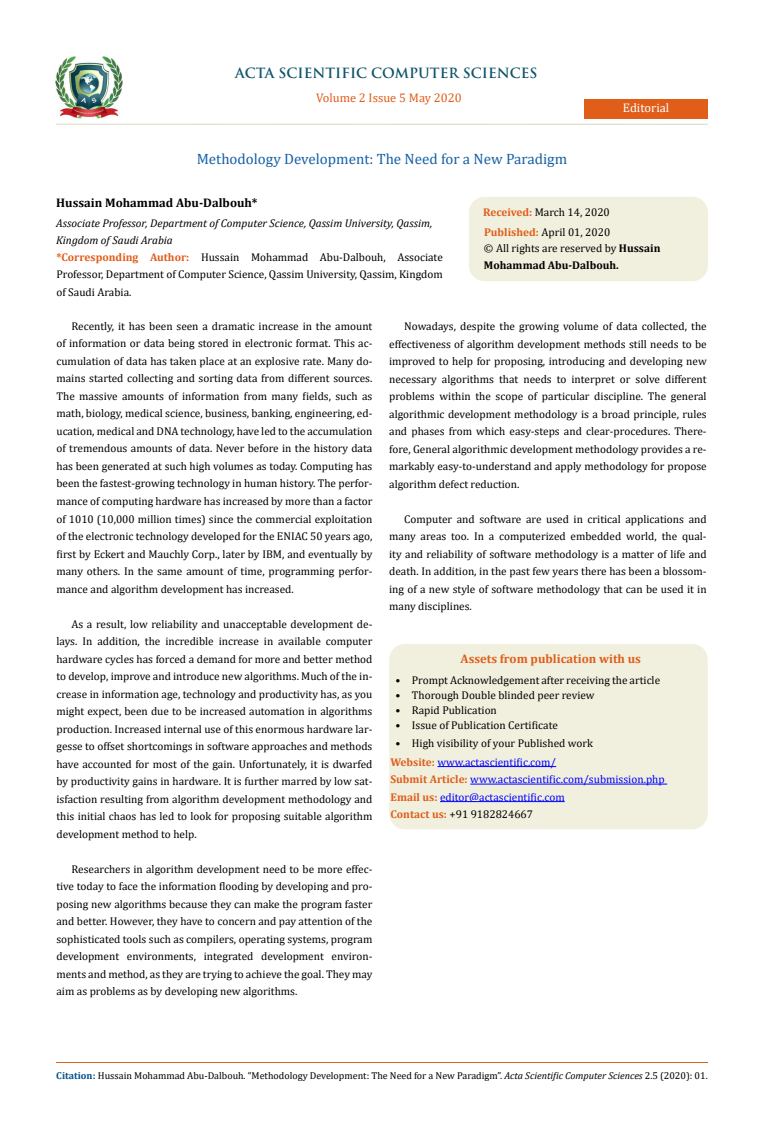
<style>
.page{position:relative;width:764px;height:1142px;background:#fff}
.page>*{position:absolute;margin:0;border:0;box-sizing:border-box;transform-origin:0 0}
.t1{font:15px "Cambria";color:#1560a6}
.t2{font:700 13.75px "Trajan Pro";color:#0e546a}
.t3{font:700 12.5px "Cambria";color:#000}
.t4{font:700 12.5px "Cambria";color:#e05d1a}
.t5{font:12.5px "Cambria";color:#e05d1a}
.t6{font:12.5px "Cambria";color:#fff}
.t7{font:11.25px/17.5px "Cambria";color:#000;text-align:justify}
.t8{font:11.25px/17.5px "Cambria";color:#00f}
.t9{font:700 11.25px/17.5px "Cambria";color:#000}
.t10{font:10px "Cambria";color:#000}
.s1{font-style:italic}
.s2{font-weight:700;color:#e05d1a}
.s3{font-weight:400}
.s4{color:#000}
.s5{font-weight:700;color:#035089}
</style>
<div class="page">
<img style="left:56px;top:57px;width:66px;height:61px">
<div style="left:584px;top:99px;width:123px;height:20px;background:#e05d1a"></div>
<div style="left:469px;top:197px;width:238px;height:83px;background:#f1f0de;border-radius:15px"></div>
<div style="left:469px;top:197px;width:239px;height:84px;border:1px solid #f1f0de;border-radius:15px"></div>
<div style="left:390px;top:644px;width:317px;height:184px;background:#f1f0de;border-radius:15px"></div>
<div style="left:389px;top:644px;width:318px;height:185px;border:1px solid #f1f0de;border-radius:15px"></div>
<hr style="left:437px;top:766px;width:119px;height:1px;background:#00f">
<hr style="left:470px;top:783px;width:197px;height:1px;background:#00f">
<hr style="left:440px;top:801px;width:125px;height:1px;background:#00f">
<hr style="left:56px;top:1062px;width:651px;height:1px;background:#e05d1a">
<hr style="left:56px;top:123px;width:651px;height:2px;background:#e0dfcd">
<p class="t2" style="left:235px;top:64px;width:304px">ACTA SCIENTIFIC COMPUTER SCIENCES</p>
<p class="t5" style="left:316px;top:91px;width:147px">Volume 2 Issue 5 May 2020</p>
<p class="t6" style="left:623px;top:100px;width:48px">Editorial</p>
<h1 class="t1" style="left:197px;top:150px;width:372px">Methodology Development: The Need for a New Paradigm</h1>
<p class="t3" style="left:56px;top:194px;width:203px">Hussain Mohammad Abu-Dalbouh*</p>
<p class="t7" style="left:56px;top:214px;width:388px;text-align:left"><span class="s1">Associate Professor, Department of Computer Science, Qassim University, Qassim, Kingdom of Saudi Arabia<br></span><span class="s2">*Corresponding Author:</span> Hussain Mohammad Abu-Dalbouh, Associate Professor, Department of Computer Science, Qassim University, Qassim, Kingdom of Saudi Arabia.</p>
<p class="t7" style="left:483px;top:203px;width:128px"><span class="s2">Received:</span> March 14, 2020</p>
<p class="t9" style="left:484px;top:239px;width:178px"><span class="s3">© All rights are reserved by</span> Hussain<br>Mohammad Abu-Dalbouh.</p>
<p class="t7" style="left:484px;top:223px;width:128px"><span class="s2">Published:</span> April 01, 2020</p>
<p class="t7" style="left:56px;top:317px;width:317px;text-indent:15px">Recently, it has been seen a dramatic increase in the amount of information or data being stored in electronic format. This ac&shy;cumulation of data has taken place at an explosive rate. Many do&shy;mains started collecting and sorting data from different sources.<br>The massive amounts of information from many fields, such as math, biology, medical science, business, banking, engineering, ed&shy;ucation, medical and DNA technology, have led to the accumulation of tremendous amounts of data. Never before in the history data has been generated at such high volumes as today. Computing has been the fastest-growing technology in human history. The perfor&shy;mance of computing hardware has increased by more than a factor of 1010 (10,000 million times) since the commercial exploitation of the electronic technology developed for the ENIAC 50 years ago, first by Eckert and Mauchly Corp., later by IBM, and eventually by many others. In the same amount of time, programming perfor&shy;mance and algorithm development has increased.</p>
<p class="t7" style="left:56px;top:615px;width:317px;text-indent:15px">As a result, low reliability and unacceptable development de&shy;lays. In addition, the incredible increase in available computer hardware cycles has forced a demand for more and better method to develop, improve and introduce new algorithms. Much of the in&shy;crease in information age, technology and productivity has, as you might expect, been due to be increased automation in algorithms production. Increased internal use of this enormous hardware lar&shy;gesse to offset shortcomings in software approaches and methods have accounted for most of the gain. Unfortunately, it is dwarfed by productivity gains in hardware. It is further marred by low sat&shy;isfaction resulting from algorithm development methodology and this initial chaos has led to look for proposing suitable algorithm development method to help.</p>
<p class="t7" style="left:56px;top:860px;width:317px;text-indent:15px">Researchers in algorithm development need to be more effec&shy;tive today to face the information flooding by developing and pro&shy;posing new algorithms because they can make the program faster and better. However, they have to concern and pay attention of the sophisticated tools such as compilers, operating systems, program development environments, integrated development environ&shy;ments and method, as they are trying to achieve the goal. They may aim as problems as by developing new algorithms.</p>
<p class="t7" style="left:389px;top:317px;width:319px;text-indent:15px">Nowadays, despite the growing volume of data collected, the effectiveness of algorithm development methods still needs to be improved to help for proposing, introducing and developing new necessary algorithms that needs to interpret or solve different problems within the scope of particular discipline. The general algorithmic development methodology is a broad principle, rules and phases from which easy-steps and clear-procedures. There&shy;fore, General algorithmic development methodology provides a re&shy;markably easy-to-understand and apply methodology for propose algorithm defect reduction.</p>
<p class="t7" style="left:389px;top:510px;width:319px;text-indent:15px">Computer and software are used in critical applications and many areas too. In a computerized embedded world, the qual&shy;ity and reliability of software methodology is a matter of life and death. In addition, in the past few years there has been a blossom&shy;ing of a new style of software methodology that can be used it in many disciplines.</p>
<p class="t4" style="left:460px;top:650px;width:182px">Assets from publication with us</p>
<p class="t7" style="left:395px;top:671px;width:266px">• Prompt Acknowledgement after receiving the article</p>
<p class="t7" style="left:395px;top:686px;width:201px">• Thorough Double blinded peer review</p>
<p class="t7" style="left:395px;top:701px;width:103px">• Rapid Publication</p>
<p class="t7" style="left:395px;top:716px;width:164px">• Issue of Publication Certificate</p>
<p class="t7" style="left:395px;top:734px;width:199px">• High visibility of your Published work</p>
<p class="t8" style="left:390px;top:753px;width:276px"><span class="s2">Website:</span> www.actascientific.com/<br><span class="s2">Submit Article:</span> www.actascientific.com/submission.php <span class="s2">Email us:</span> editor@actascientific.com<br><span class="s2">Contact us:</span> <span class="s4">+91 9182824667</span></p>
<p class="t10" style="left:56px;top:1069px;width:653px"><span class="s5">Citation:</span> Hussain Mohammad Abu-Dalbouh<span class="s1">.</span> “Methodology Development: The Need for a New Paradigm”. <span class="s1">Acta Scientific Computer Sciences</span> 2.5 (2020): 01.</p>
</div>
